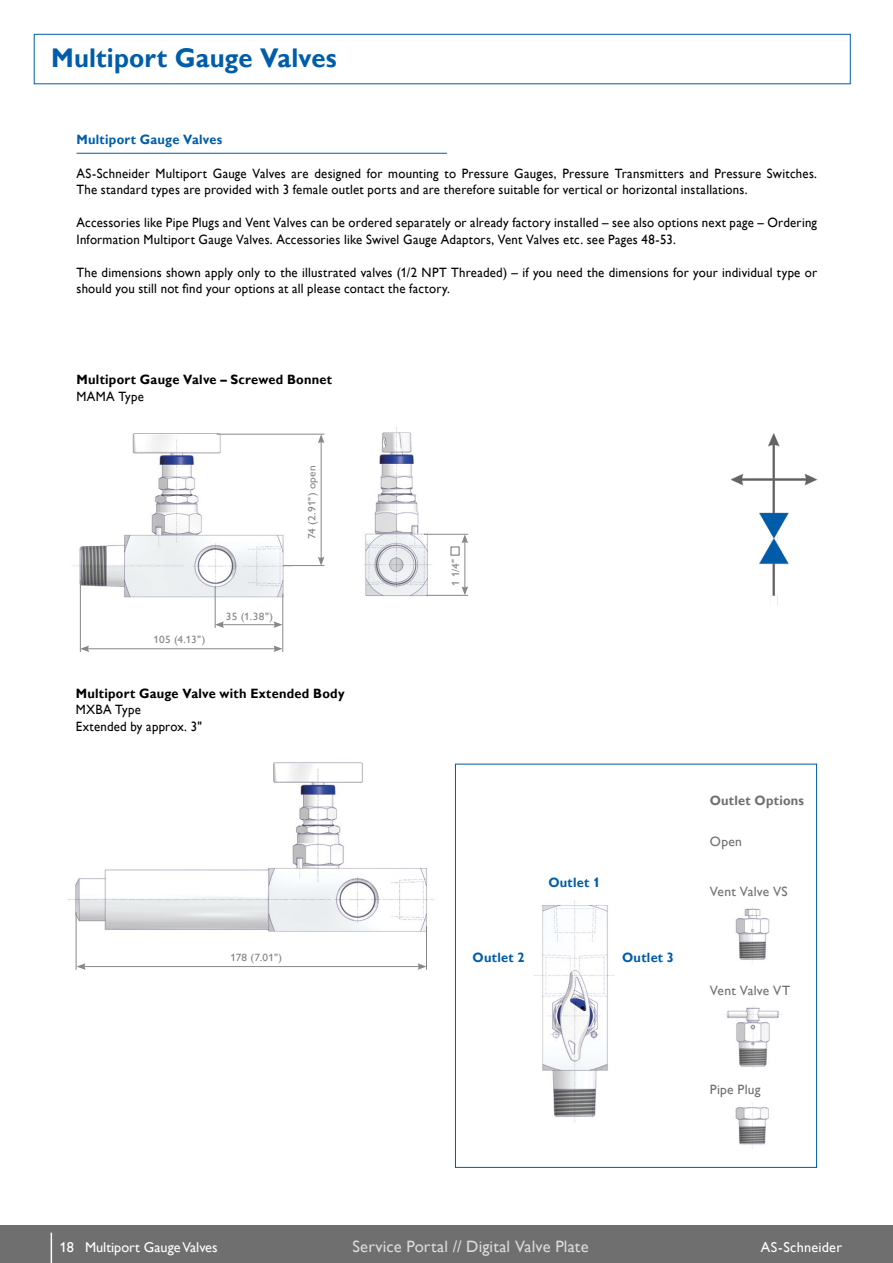
<style>
.page{position:relative;width:893px;height:1263px;background:#fff}
.page>*{position:absolute;margin:0;border:0;box-sizing:border-box;transform-origin:0 0}
.t1{font:700 27px "Gill Alt One";letter-spacing:.005em;color:#005da9;scale:.95 1}
.t2{font:16.5px "Gill Alt One";letter-spacing:.01em;color:#dadada}
.t3{font:14.25px "Gill Alt One";color:#fff}
.t4{font:14.25px "Gill Alt One";letter-spacing:.02em;color:#fff}
.t5{font:13.5px/16.5px "Gill Alt One";letter-spacing:.02em;color:#000;scale:.95 1}
.t6{font:700 13.5px "Gill Alt One";letter-spacing:.02em;color:#000;scale:.95 1}
.t7{font:700 13.5px "Gill Alt One";letter-spacing:.02em;color:#005da9;scale:.95 1}
.t8{font:13.5px "Gill Alt One";letter-spacing:.02em;color:#706f6f}
.t9{font:700 13.5px "Gill Alt One";letter-spacing:.02em;color:#706f6f;scale:.95 1}
.t10{font:10.5px "Gill Alt One";letter-spacing:.02em;color:#878787;scale:1.08 1}
</style>
<div class="page">
<div style="left:34px;top:34px;width:816px;height:50px;border:1px solid #005da9"></div>
<div style="left:455px;top:764px;width:362px;height:404px;border:1px solid #005da9"></div>
<hr style="left:77px;top:153px;width:370px;height:1px;background:#005da9">
<img style="left:72px;top:433px;width:247px;height:178px">
<img style="left:68px;top:762px;width:366px;height:208px">
<img style="left:731px;top:433px;width:87px;height:172px">
<img style="left:533px;top:900px;width:81px;height:223px">
<img style="left:364px;top:427px;width:94px;height:169px">
<hr style="left:217px;top:434px;width:107px;height:1px;background:#878787">
<hr style="left:321px;top:441px;width:1px;height:118px;background:#878787">
<svg style="left:318px;top:557px;width:6px;height:8px"></svg>
<svg style="left:318px;top:434px;width:6px;height:9px"></svg>
<hr style="left:283px;top:594px;width:1px;height:58px;background:#878787">
<hr style="left:215px;top:586px;width:1px;height:42px;background:#878787">
<hr style="left:222px;top:624px;width:54px;height:1px;background:#878787">
<svg style="left:215px;top:621px;width:9px;height:7px"></svg>
<svg style="left:273px;top:621px;width:10px;height:7px"></svg>
<hr style="left:80px;top:580px;width:1px;height:72px;background:#878787">
<hr style="left:87px;top:648px;width:189px;height:1px;background:#878787">
<svg style="left:80px;top:645px;width:9px;height:7px"></svg>
<svg style="left:273px;top:645px;width:10px;height:7px"></svg>
<hr style="left:283px;top:565px;width:41px;height:1px;background:#878787">
<hr style="left:424px;top:534px;width:44px;height:1px;background:#878787">
<hr style="left:465px;top:541px;width:1px;height:48px;background:#878787">
<svg style="left:462px;top:586px;width:6px;height:9px"></svg>
<svg style="left:462px;top:534px;width:6px;height:9px"></svg>
<hr style="left:426px;top:595px;width:42px;height:1px;background:#878787">
<hr style="left:426px;top:926px;width:1px;height:44px;background:#878787">
<hr style="left:76px;top:912px;width:1px;height:58px;background:#878787">
<hr style="left:83px;top:966px;width:337px;height:1px;background:#878787">
<svg style="left:77px;top:963px;width:9px;height:7px"></svg>
<svg style="left:417px;top:963px;width:10px;height:7px"></svg>
<div style="left:0;top:1225px;width:893px;height:38px;background:#706f6f"></div>
<hr style="left:51px;top:1233px;width:1px;height:30px;background:#fff">
<img style="left:735px;top:908px;width:35px;height:56px">
<img style="left:725px;top:1006px;width:58px;height:63px">
<img style="left:735px;top:1103px;width:34px;height:46px">
<h1 class="t1" style="left:51px;top:42px;width:302px">Multiport Gauge Valves</h1>
<p class="t7" style="left:77px;top:132px;width:155px">Multiport Gauge Valves</p>
<p class="t5" style="left:77px;top:165px;width:781px">AS-Schneider Multiport Gauge Valves are designed for mounting to Pressure Gauges, Pressure Transmitters and Pressure Switches.<br>The standard types are provided with 3 female outlet ports and are therefore suitable for vertical or horizontal installations.</p>
<p class="t5" style="left:77px;top:214px;width:781px">Accessories like Pipe Plugs and Vent Valves can be ordered separately or already factory installed – see also options next page – Ordering<br>Information Multiport Gauge Valves. Accessories like Swivel Gauge Adaptors, Vent Valves etc. see Pages 48-53.</p>
<p class="t5" style="left:77px;top:264px;width:781px">The dimensions shown apply only to the illustrated valves (1/2 NPT Threaded) – if you need the dimensions for your individual type or should you still not find your options at all please contact the factory.</p>
<p class="t6" style="left:77px;top:372px;width:270px">Multiport Gauge Valve – Screwed Bonnet</p>
<p class="t5" style="left:77px;top:388px;width:73px">MAMA Type</p>
<p class="t10" style="left:153px;top:633px;width:50px">105 (4.13")</p>
<p class="t10" style="left:226px;top:610px;width:45px">35 (1.38")</p>
<p class="t10" style="left:306px;top:539px;width:70px;rotate:-90deg">74 (2.91") open</p>
<p class="t6" style="left:76px;top:685px;width:284px">Multiport Gauge Valve with Extended Body</p>
<p class="t5" style="left:76px;top:701px;width:134px">MXBA Type<br>Extended by approx. 3"</p>
<p class="t10" style="left:231px;top:951px;width:49px">178 (7.01")</p>
<p class="t10" style="left:450px;top:586px;width:27px;rotate:-90deg">1 1/4"</p>
<p class="t7" style="left:548px;top:875px;width:56px">Outlet 1</p>
<p class="t7" style="left:473px;top:949px;width:56px">Outlet 2</p>
<p class="t7" style="left:622px;top:949px;width:56px">Outlet 3</p>
<p class="t9" style="left:710px;top:792px;width:101px">Outlet Options</p>
<p class="t8" style="left:710px;top:834px;width:34px">Open</p>
<p class="t8" style="left:710px;top:883px;width:79px">Vent Valve VS</p>
<p class="t8" style="left:710px;top:982px;width:82px">Vent Valve VT</p>
<p class="t8" style="left:710px;top:1081px;width:52px">Pipe Plug</p>
<p class="t2" style="left:352px;top:1237px;width:238px">Service Portal // Digital Valve Plate</p>
<p class="t3" style="left:60px;top:1239px;width:159px">18 Multiport Gauge Valves</p>
<p class="t4" style="left:761px;top:1239px;width:83px">AS-Schneider</p>
</div>
